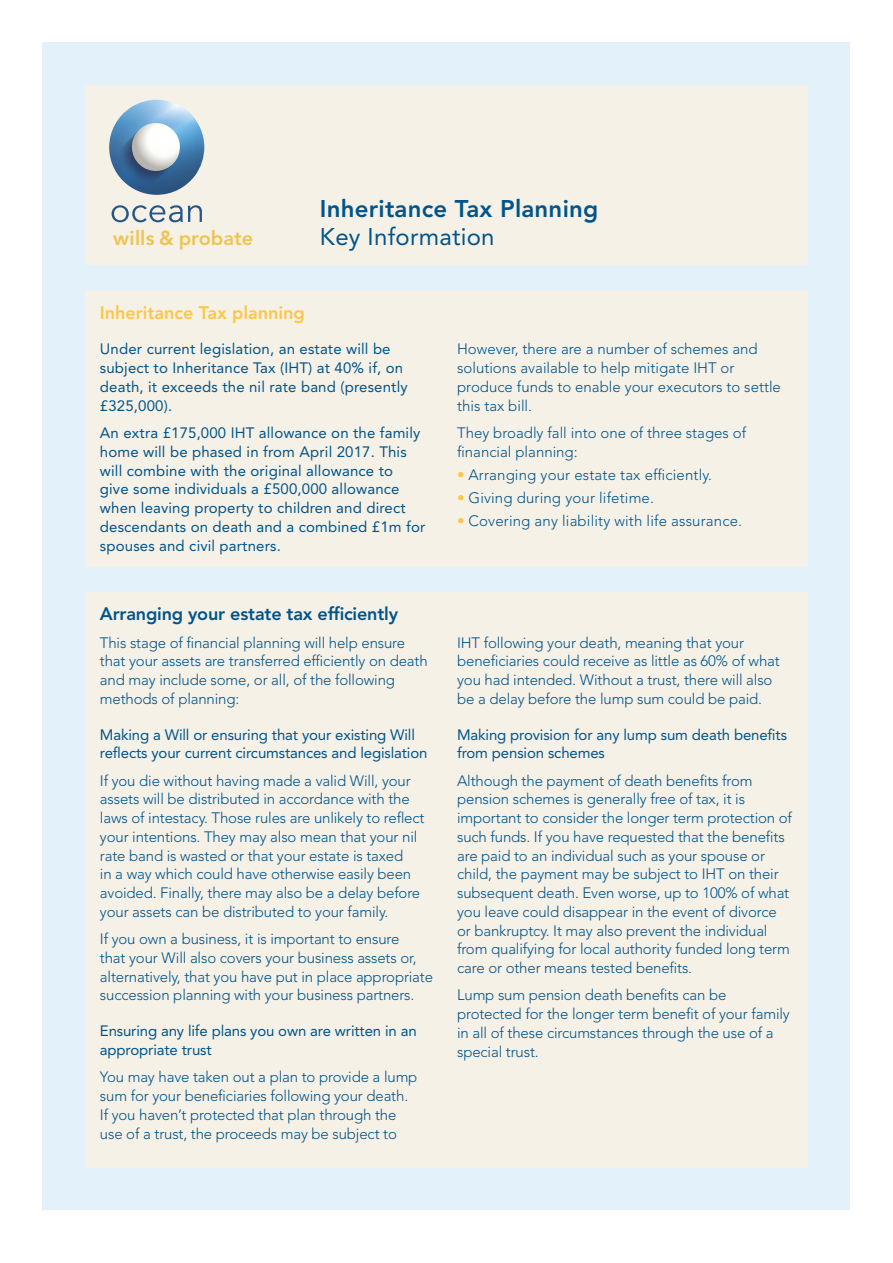
<style>
.page{position:relative;width:893px;height:1263px;background:#fff}
.page>*{position:absolute;margin:0;border:0;box-sizing:border-box;transform-origin:0 0}
.t1{font:800 24px "Avenir LT Std";letter-spacing:.01em;color:#00548a}
.t2{font:24px "Avenir LT Std";letter-spacing:.01em;color:#00548a}
.t3{font:800 19.95px "Avenir LT Std";color:#eec452}
.t4{font:800 18px "Avenir LT Std";letter-spacing:-.01em;color:#00548a}
.t5{font:800 18px "Avenir LT Std";color:#fdc646}
.t6{font:300 15px/18.8px "Avenir LT Std";letter-spacing:-.01em;color:#00548a}
.t7{font:15px/18.8px "Avenir LT Std";letter-spacing:.01em;color:#00548a}
.t8{font:15px/18.8px "Avenir LT Std";letter-spacing:-.01em;color:#00548a}
.t9{font:300 15px "Avenir LT Std";letter-spacing:.01em;color:#00548a}
.s1{color:#fdc646}
</style>
<div class="page">
<div style="left:43px;top:43px;width:807px;height:1167px;background:#e3f1fb"></div>
<div style="left:85px;top:85px;width:723px;height:180px;background:#f6f1e7"></div>
<div style="left:85px;top:290px;width:723px;height:276px;background:#f6f1e7"></div>
<div style="left:85px;top:592px;width:723px;height:575px;background:#f6f1e7"></div>
<img style="left:131px;top:100px;width:73px;height:76px">
<img style="left:109px;top:107px;width:86px;height:88px">
<svg style="left:112px;top:205px;width:90px;height:17px"></svg>
<svg style="left:128px;top:123px;width:55px;height:51px;background:#adbdcb"></svg>
<h2 class="t3" style="left:113px;top:226px;width:141px">wills &amp; probate</h2>
<h1 class="t1" style="left:320px;top:195px;width:280px">Inheritance Tax Planning</h1>
<h1 class="t2" style="left:320px;top:223px;width:176px">Key Information</h1>
<p class="t5" style="left:100px;top:302px;width:206px">Inheritance Tax planning</p>
<p class="t7" style="left:100px;top:340px;width:309px">Under current legislation, an estate will be subject to Inheritance Tax (IHT) at 40% if, on death, it exceeds the nil rate band (presently £325,000).</p>
<p class="t7" style="left:100px;top:423px;width:327px">An extra £175,000 IHT allowance on the family home will be phased in from April 2017. This will combine with the original allowance to give some individuals a £500,000 allowance when leaving property to children and direct descendants on death and a combined £1m for spouses and civil partners.</p>
<p class="t4" style="left:100px;top:603px;width:300px">Arranging your estate tax efficiently</p>
<p class="t6" style="left:100px;top:633px;width:329px">This stage of financial planning will help ensure that your assets are transferred efficiently on death and may include some, or all, of the following methods of planning:</p>
<p class="t8" style="left:100px;top:725px;width:329px">Making a Will or ensuring that your existing Will reflects your current circumstances and legislation</p>
<p class="t6" style="left:100px;top:771px;width:326px">If you die without having made a valid Will, your assets will be distributed in accordance with the laws of intestacy. Those rules are unlikely to reflect your intentions. They may also mean that your nil rate band is wasted or that your estate is taxed<br>in a way which could have otherwise easily been avoided. Finally, there may also be a delay before your assets can be distributed to your family.</p>
<p class="t6" style="left:100px;top:930px;width:335px">If you own a business, it is important to ensure<br>that your Will also covers your business assets or, alternatively, that you have put in place appropriate succession planning with your business partners.</p>
<p class="t8" style="left:100px;top:1022px;width:318px">Ensuring any life plans you own are written in an appropriate trust</p>
<p class="t6" style="left:100px;top:1068px;width:319px">You may have taken out a plan to provide a lump sum for your beneficiaries following your death.<br>If you haven’t protected that plan through the use of a trust, the proceeds may be subject to</p>
<p class="t6" style="left:457px;top:340px;width:325px">However, there are a number of schemes and solutions available to help mitigate IHT or produce funds to enable your executors to settle this tax bill.</p>
<p class="t6" style="left:457px;top:423px;width:291px">They broadly fall into one of three stages of financial planning:</p>
<p class="t9" style="left:457px;top:466px;width:256px"><span class="s1">•</span> Arranging your estate tax efficiently.</p>
<p class="t9" style="left:457px;top:489px;width:198px"><span class="s1">•</span> Giving during your lifetime.</p>
<p class="t9" style="left:457px;top:512px;width:286px"><span class="s1">•</span> Covering any liability with life assurance.</p>
<p class="t6" style="left:457px;top:633px;width:324px">IHT following your death, meaning that your beneficiaries could receive as little as 60% of what you had intended. Without a trust, there will also be a delay before the lump sum could be paid.</p>
<p class="t8" style="left:457px;top:725px;width:331px">Making provision for any lump sum death benefits from pension schemes</p>
<p class="t6" style="left:457px;top:771px;width:336px">Although the payment of death benefits from pension schemes is generally free of tax, it is important to consider the longer term protection of such funds. If you have requested that the benefits are paid to an individual such as your spouse or child, the payment may be subject to IHT on their subsequent death. Even worse, up to 100% of what you leave could disappear in the event of divorce or bankruptcy. It may also prevent the individual from qualifying for local authority funded long term care or other means tested benefits.</p>
<p class="t6" style="left:457px;top:986px;width:334px">Lump sum pension death benefits can be protected for the longer term benefit of your family in all of these circumstances through the use of a special trust.</p>
</div>
